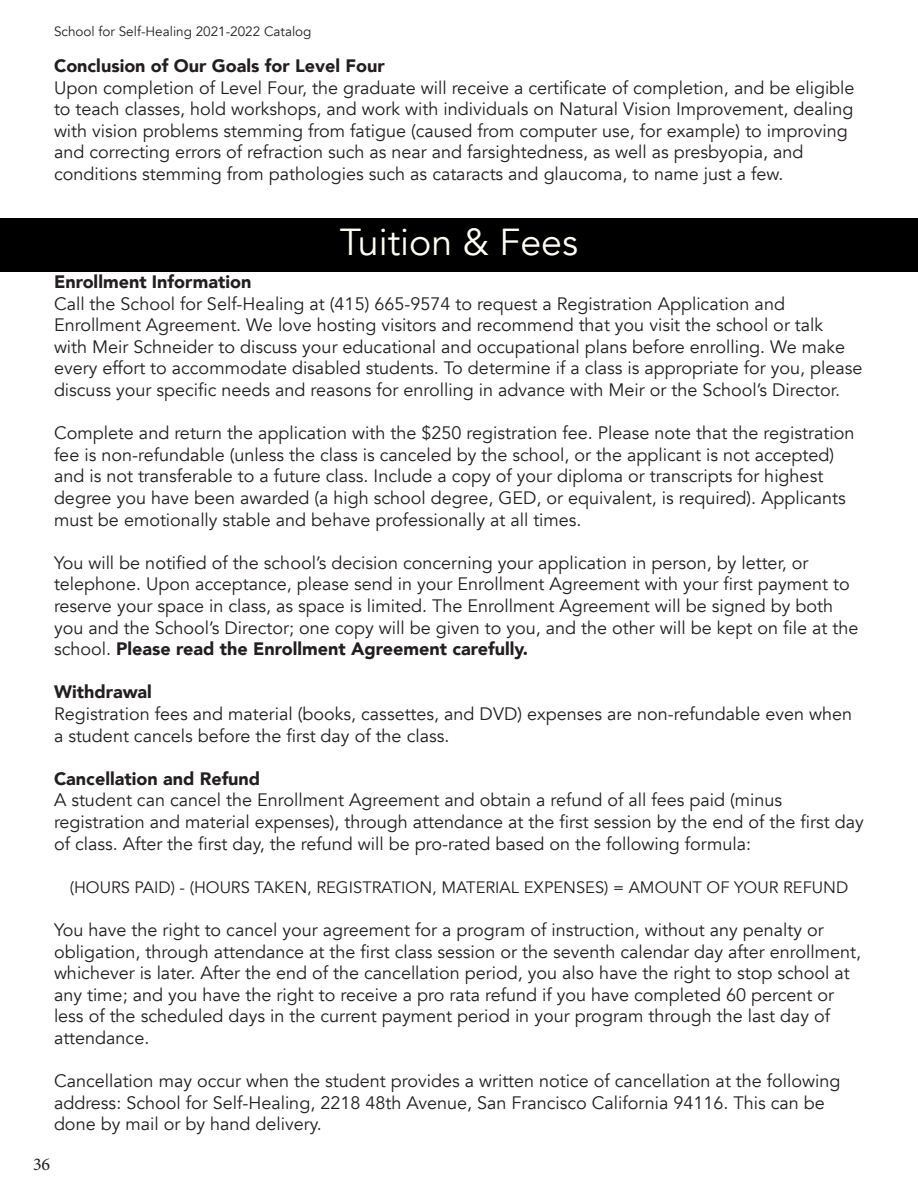
<style>
.page{position:relative;width:918px;height:1188px;background:#fff}
.page>*{position:absolute;margin:0;border:0;box-sizing:border-box;transform-origin:0 0}
.t1{font:37.5px "Avenir";color:#fffef4}
.t2{font:18px/21.6px "Avenir";color:#231f20}
.t3{font:900 18px "Avenir";color:#231f20}
.t4{font:18px "Minion Pro";color:#231f20}
.t5{font:16.5px "Avenir";color:#231f20}
.t6{font:13.5px "Avenir";color:#231f20}
.s1{font-weight:900}
</style>
<div class="page">
<div style="left:0;top:218px;width:918px;height:54px;background:#000"></div>
<p class="t6" style="left:54px;top:23px;width:259px">School for Self-Healing 2021-2022 Catalog</p>
<p class="t3" style="left:54px;top:50px;width:332px">Conclusion of Our Goals for Level Four</p>
<p class="t2" style="left:54px;top:77px;width:802px">Upon completion of Level Four, the graduate will receive a certificate of completion, and be eligible to teach classes, hold workshops, and work with individuals on Natural Vision Improvement, dealing with vision problems stemming from fatigue (caused from computer use, for example) to improving and correcting errors of refraction such as near and farsightedness, as well as presbyopia, and conditions stemming from pathologies such as cataracts and glaucoma, to name just a few.</p>
<p class="t1" style="left:340px;top:220px;width:240px">Tuition &amp; Fees</p>
<p class="t3" style="left:54px;top:266px;width:199px">Enrollment Information</p>
<p class="t2" style="left:54px;top:293px;width:810px">Call the School for Self-Healing at (415) 665-9574 to request a Registration Application and Enrollment Agreement. We love hosting visitors and recommend that you visit the school or talk<br>with Meir Schneider to discuss your educational and occupational plans before enrolling. We make every effort to accommodate disabled students. To determine if a class is appropriate for you, please discuss your specific needs and reasons for enrolling in advance with Meir or the School’s Director.</p>
<p class="t2" style="left:54px;top:423px;width:802px">Complete and return the application with the $250 registration fee. Please note that the registration fee is non-refundable (unless the class is canceled by the school, or the applicant is not accepted) and is not transferable to a future class. Include a copy of your diploma or transcripts for highest degree you have been awarded (a high school degree, GED, or equivalent, is required). Applicants must be emotionally stable and behave professionally at all times.</p>
<p class="t2" style="left:54px;top:552px;width:806px">You will be notified of the school’s decision concerning your application in person, by letter, or telephone. Upon acceptance, please send in your Enrollment Agreement with your first payment to reserve your space in class, as space is limited. The Enrollment Agreement will be signed by both you and the School’s Director; one copy will be given to you, and the other will be kept on file at the school. <span class="s1">Please read the Enrollment Agreement carefully.</span></p>
<p class="t3" style="left:54px;top:677px;width:100px">Withdrawal</p>
<p class="t2" style="left:54px;top:703px;width:800px">Registration fees and material (books, cassettes, and DVD) expenses are non-refundable even when a student cancels before the first day of the class.</p>
<p class="t3" style="left:54px;top:763px;width:208px">Cancellation and Refund</p>
<p class="t2" style="left:54px;top:790px;width:811px">A student can cancel the Enrollment Agreement and obtain a refund of all fees paid (minus registration and material expenses), through attendance at the first session by the end of the first day of class. After the first day, the refund will be pro-rated based on the following formula:</p>
<p class="t5" style="left:70px;top:877px;width:780px">(HOURS PAID) - (HOURS TAKEN, REGISTRATION, MATERIAL EXPENSES) = AMOUNT OF YOUR REFUND</p>
<p class="t2" style="left:54px;top:919px;width:809px">You have the right to cancel your agreement for a program of instruction, without any penalty or obligation, through attendance at the first class session or the seventh calendar day after enrollment, whichever is later. After the end of the cancellation period, you also have the right to stop school at any time; and you have the right to receive a pro rata refund if you have completed 60 percent or less of the scheduled days in the current payment period in your program through the last day of attendance.</p>
<p class="t2" style="left:54px;top:1071px;width:788px">Cancellation may occur when the student provides a written notice of cancellation at the following</p>
<p class="t2" style="left:54px;top:1092px;width:772px">address: School for Self-Healing, 2218 48th Avenue, San Francisco California 94116. This can be done by mail or by hand delivery.</p>
<p class="t4" style="left:33px;top:1152px;width:19px">36</p>
</div>
